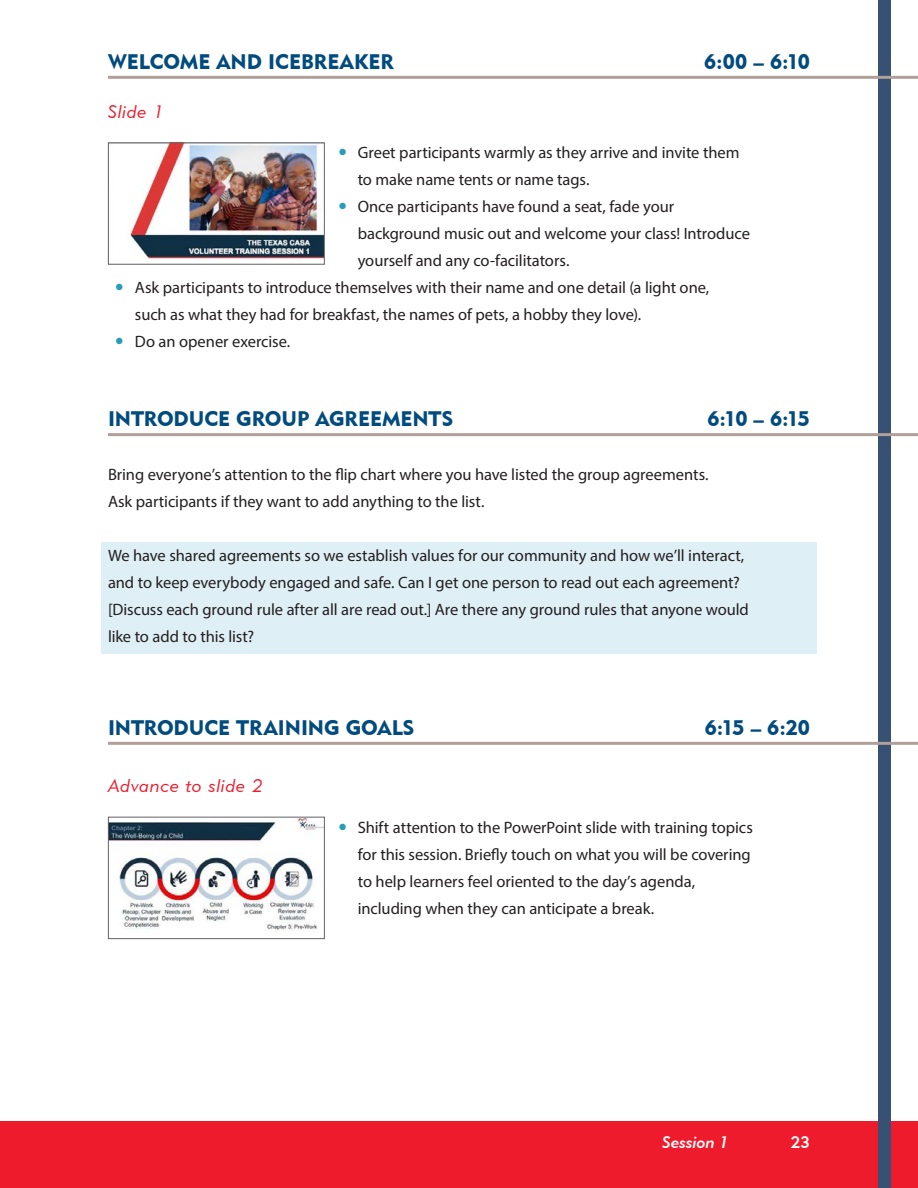
<style>
.page{position:relative;width:918px;height:1188px;background:#fff}
.page>*{position:absolute;margin:0;border:0;box-sizing:border-box;transform-origin:0 0}
.Right_Activity{font:21px "Geometric 415 BT Black A";letter-spacing:-.005em;color:#014b7e}
.H2_Slim{font:18px "Geometric 415 BT Lite Italic A";letter-spacing:.045em;color:#ee1b2c}
.Narrative_Shade_1{font:16.5px/27px "Myriad Pro";letter-spacing:-.005em;color:#231f20}
.t1{font:16.5px "Geometric 415 BT Medium Italic A";color:#fff}
.t2{font:16.5px "Geometric 415 BT Medium A";color:#fff}
</style>
<div class="page">
<div style="left:0;top:1121px;width:918px;height:67px;background:#ee1b2c"></div>
<div style="left:878px;top:0;width:13px;height:1188px;background:#365173"></div>
<hr style="left:108px;top:76px;width:810px;height:3px;background:#b0a099">
<hr style="left:108px;top:433px;width:810px;height:3px;background:#b0a099">
<div style="left:101px;top:542px;width:716px;height:111px;background:#dfeff6"></div>
<hr style="left:108px;top:742px;width:810px;height:3px;background:#b0a099">
<img style="left:130px;top:145px;width:193px;height:114px">
<div style="left:108px;top:143px;width:217px;height:122px;border:1px solid #636366"></div>
<img style="left:110px;top:819px;width:213px;height:113px">
<div style="left:108px;top:817px;width:217px;height:122px;border:1px solid #636366"></div>
<p class="Right_Activity" style="left:108px;top:49px;width:287px">WELCOME AND ICEBREAKER</p>
<p class="Right_Activity" style="left:704px;top:49px;width:107px">6:00 – 6:10</p>
<p class="H2_Slim" style="left:108px;top:100px;width:57px">Slide 1</p>
<p class="Narrative_Shade_1" style="left:358px;top:139px;width:383px">Greet participants warmly as they arrive and invite them to make name tents or name tags.</p>
<p class="Narrative_Shade_1" style="left:358px;top:193px;width:394px">Once participants have found a seat, fade your background music out and welcome your class! Introduce yourself and any co-facilitators.</p>
<p class="Narrative_Shade_1" style="left:135px;top:274px;width:576px">Ask participants to introduce themselves with their name and one detail (a light one, such as what they had for breakfast, the names of pets, a hobby they love).</p>
<p class="Narrative_Shade_1" style="left:135px;top:328px;width:157px">Do an opener exercise.</p>
<p class="Right_Activity" style="left:108px;top:406px;width:347px">INTRODUCE GROUP AGREEMENTS</p>
<p class="Right_Activity" style="left:708px;top:406px;width:104px">6:10 – 6:15</p>
<p class="Narrative_Shade_1" style="left:108px;top:461px;width:602px">Bring everyone’s attention to the flip chart where you have listed the group agreements.<br>Ask participants if they want to add anything to the list.</p>
<p class="Narrative_Shade_1" style="left:108px;top:542px;width:642px">We have shared agreements so we establish values for our community and how we’ll interact, and to keep everybody engaged and safe. Can I get one person to read out each agreement? [Discuss each ground rule after all are read out.] Are there any ground rules that anyone would like to add to this list?</p>
<p class="Right_Activity" style="left:108px;top:715px;width:308px">INTRODUCE TRAINING GOALS</p>
<p class="Right_Activity" style="left:705px;top:715px;width:107px">6:15 – 6:20</p>
<p class="H2_Slim" style="left:108px;top:775px;width:156px">Advance to slide 2</p>
<p class="Narrative_Shade_1" style="left:358px;top:813px;width:397px">Shift attention to the PowerPoint slide with training topics for this session. Briefly touch on what you will be covering to help learners feel oriented to the day’s agenda, including when they can anticipate a break.</p>
<p class="t1" style="left:662px;top:1132px;width:68px">Session 1</p>
<p class="t2" style="left:791px;top:1132px;width:21px">23</p>
</div>
